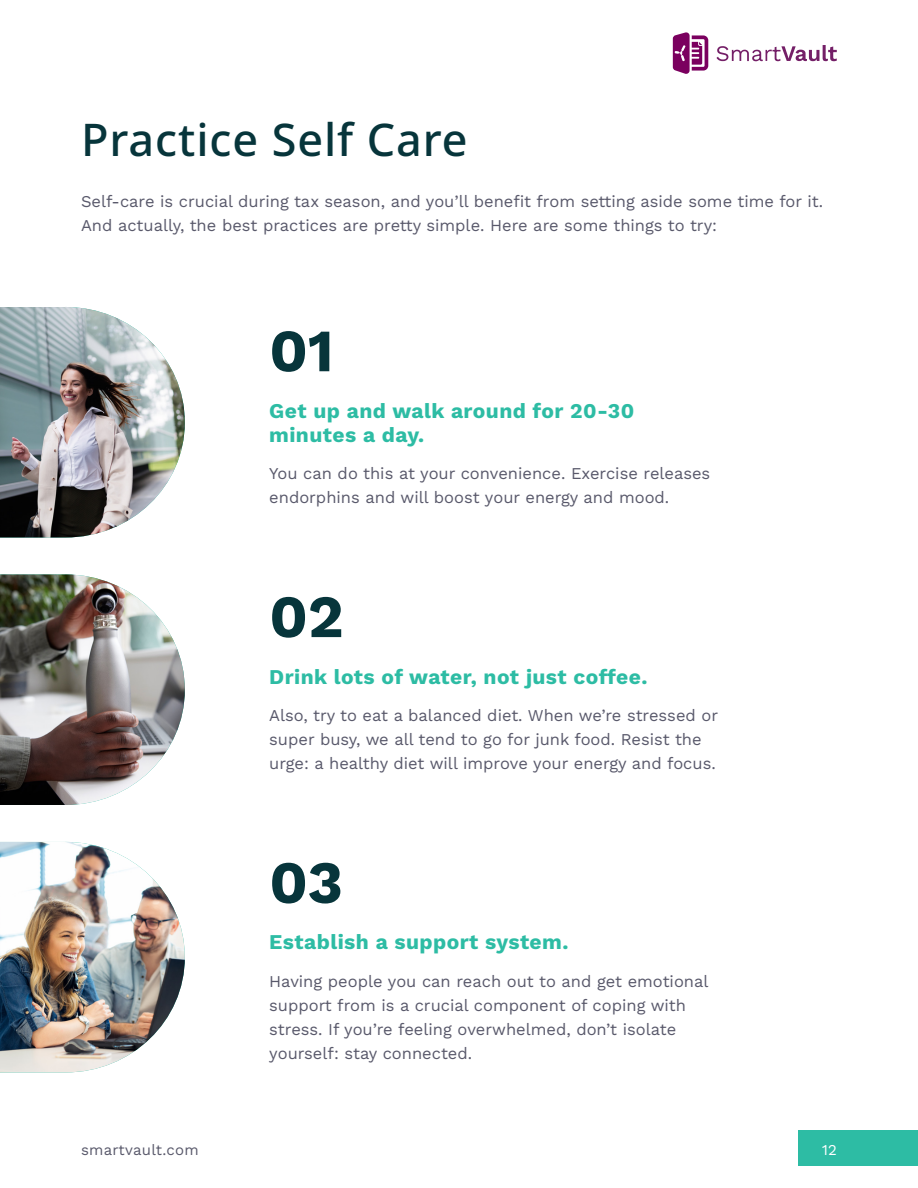
<style>
.page{position:relative;width:918px;height:1188px;background:#fff}
.page>*{position:absolute;margin:0;border:0;box-sizing:border-box;transform-origin:0 0}
.Step_Number_-_Green{font:700 60px "Work Sans";color:#07353b}
.t1{font:500 45px "Noto Sans";letter-spacing:.02em;color:#07353b}
.Subhead_A{font:700 21px/24px "Work Sans";letter-spacing:.02em;color:#2dbca4}
.Body_Text{font:16.5px/24px "Work Sans";color:#59596b}
.t2{font:15px "Work Sans";letter-spacing:.02em;color:#59596b}
.t3{font:15px "Work Sans";color:#fff}
</style>
<div class="page">
<div style="left:798px;top:1130px;width:120px;height:36px;background:#2dbca4"></div>
<svg style="left:716px;top:45px;width:121px;height:16px"></svg>
<svg style="left:673px;top:32px;width:35px;height:42px"></svg>
<img style="left:0;top:307px;width:185px;height:231px">
<img style="left:0;top:842px;width:185px;height:230px">
<img style="left:0;top:574px;width:185px;height:231px">
<p class="t1" style="left:81px;top:114px;width:388px">Practice Self Care</p>
<p class="Body_Text" style="left:81px;top:189px;width:744px">Self-care is crucial during tax season, and you’ll benefit from setting aside some time for it.<br>And actually, the best practices are pretty simple. Here are some things to try:</p>
<p class="Step_Number_-_Green" style="left:269px;top:305px;width:66px">01</p>
<p class="Subhead_A" style="left:269px;top:398px;width:367px">Get up and walk around for 20-30 minutes a day.</p>
<p class="Body_Text" style="left:269px;top:461px;width:443px">You can do this at your convenience. Exercise releases endorphins and will boost your energy and mood.</p>
<p class="Step_Number_-_Green" style="left:269px;top:571px;width:76px">02</p>
<p class="Subhead_A" style="left:269px;top:664px;width:380px">Drink lots of water, not just coffee.</p>
<p class="Body_Text" style="left:269px;top:703px;width:450px">Also, try to eat a balanced diet. When we’re stressed or super busy, we all tend to go for junk food. Resist the urge: a healthy diet will improve your energy and focus.</p>
<p class="Step_Number_-_Green" style="left:269px;top:837px;width:75px">03</p>
<p class="Subhead_A" style="left:269px;top:929px;width:301px">Establish a support system.</p>
<p class="Body_Text" style="left:269px;top:969px;width:441px">Having people you can reach out to and get emotional support from is a crucial component of coping with stress. If you’re feeling overwhelmed, don’t isolate yourself: stay connected.</p>
<p class="t2" style="left:81px;top:1138px;width:119px">smartvault.com</p>
<p class="t3" style="left:822px;top:1138px;width:16px">12</p>
</div>
